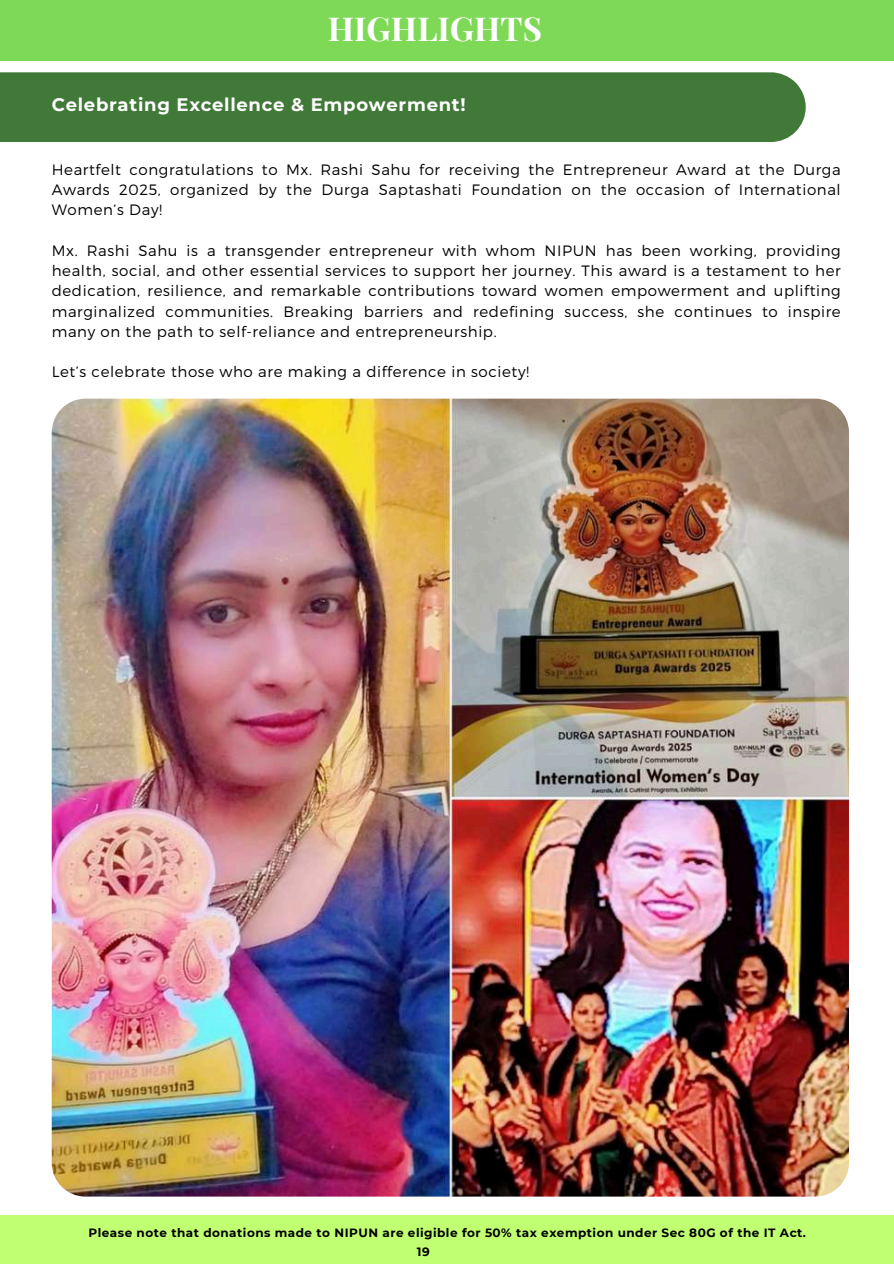
<style>
.page{position:relative;width:894px;height:1264px;background:#fff}
.page>*{position:absolute;margin:0;border:0;box-sizing:border-box;transform-origin:0 0}
.t1{font:700 33px "Playfair Display";color:#fff}
.t2{font:700 18px "Montserrat";letter-spacing:.04em;color:#fff}
.t3{font:300 15px/20.2px "Montserrat";letter-spacing:.04em;color:#000;text-align:justify}
.t4{font:700 12px/18.9px "Montserrat";letter-spacing:.04em;color:#000}
</style>
<div class="page">
<div style="left:0;top:0;width:893px;height:61px;background:#7ed957"></div>
<div style="left:0;top:1214px;width:893px;height:49px;background:#c1ff72"></div>
<div style="left:0;top:72px;width:805px;height:70px;background:#417a38"></div>
<img style="left:52px;top:398px;width:796px;height:798px;border-radius:34px">
<h1 class="t1" style="left:328px;top:5px;width:216px">HIGHLIGHTS</h1>
<p class="t2" style="left:52px;top:93px;width:415px">Celebrating Excellence &amp; Empowerment!</p>
<p class="t3" style="left:52px;top:159px;width:790px">Heartfelt congratulations to Mx. Rashi Sahu for receiving the Entrepreneur Award at the Durga Awards 2025, organized by the Durga Saptashati Foundation on the occasion of International Women’s Day!</p>
<p class="t3" style="left:52px;top:240px;width:790px">Mx. Rashi Sahu is a transgender entrepreneur with whom NIPUN has been working, providing health, social, and other essential services to support her journey. This award is a testament to her dedication, resilience, and remarkable contributions toward women empowerment and uplifting marginalized communities. Breaking barriers and redefining success, she continues to inspire many on the path to self-reliance and entrepreneurship.</p>
<p class="t3" style="left:52px;top:361px;width:479px">Let’s celebrate those who are making a difference in society!</p>
<p class="t4" style="left:417px;top:1222px;width:390px;text-indent:-328px">Please note that donations made to NIPUN are eligible for 50% tax exemption under Sec 80G of the IT Act.<br>19</p>
</div>
